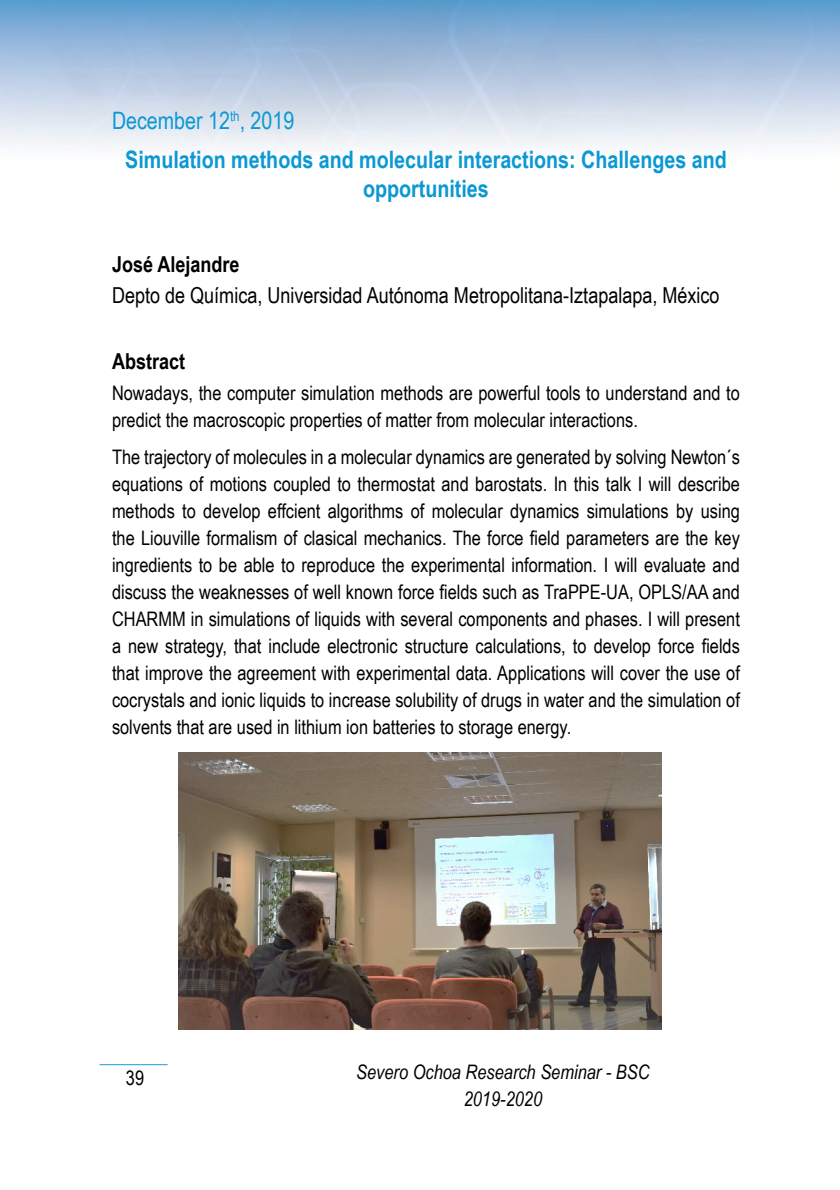
<style>
.page{position:relative;width:840px;height:1190px;background:#fff}
.page>*{position:absolute;margin:0;border:0;box-sizing:border-box;transform-origin:0 0}
.Títol_Abstract{font:700 24px/28.8px "Arial Narrow";color:#0b98d3;text-align:center}
.Data{font:24px "Arial Narrow";color:#0b98d3}
.Lloc{font:22px "Arial Narrow";color:#000}
.Nom{font:700 22px "Arial Narrow";color:#000}
.t1{font:20px/27px "Arial Narrow";color:#000}
.t2{font:italic 20px/27px "Arial Narrow";color:#000;text-align:center}
</style>
<div class="page">
<img style="left:0;top:0;width:840px;height:148px">
<hr style="left:100px;top:1064px;width:68px;height:1px;background:#1999d4">
<img style="left:179px;top:752px;width:482px;height:278px">
<p class="Data" style="left:112px;top:103px;width:184px">December 12<sup>th</sup>, 2019</p>
<p class="Títol_Abstract" style="left:125px;top:144px;width:603px">Simulation methods and molecular interactions: Challenges and opportunities</p>
<p class="Nom" style="left:112px;top:248px;width:129px">José Alejandre</p>
<p class="Lloc" style="left:112px;top:279px;width:609px">Depto de Química, Universidad Autónoma Metropolitana-Iztapalapa, México</p>
<p class="Nom" style="left:112px;top:345px;width:75px">Abstract</p>
<p class="t1" style="left:112px;top:379px;width:629px">Nowadays, the computer simulation methods are powerful tools to understand and to predict the macroscopic properties of matter from molecular interactions.</p>
<p class="t1" style="left:112px;top:443px;width:629px;text-align:justify">The trajectory of molecules in a molecular dynamics are generated by solving Newton´s equations of motions coupled to thermostat and barostats. In this talk I will describe methods to develop effcient algorithms of molecular dynamics simulations by using the Liouville formalism of clasical mechanics. The force field parameters are the key ingredients to be able to reproduce the experimental information. I will evaluate and discuss the weaknesses of well known force fields such as TraPPE-UA, OPLS/AA and CHARMM in simulations of liquids with several components and phases. I will present a new strategy, that include electronic structure calculations, to develop force fields that improve the agreement with experimental data. Applications will cover the use of cocrystals and ionic liquids to increase solubility of drugs in water and the simulation of solvents that are used in lithium ion batteries to storage energy.</p>
<p class="t1" style="left:126px;top:1063px;width:20px">39</p>
<p class="t2" style="left:356px;top:1058px;width:295px">Severo Ochoa Research Seminar - BSC<br>2019-2020</p>
</div>
